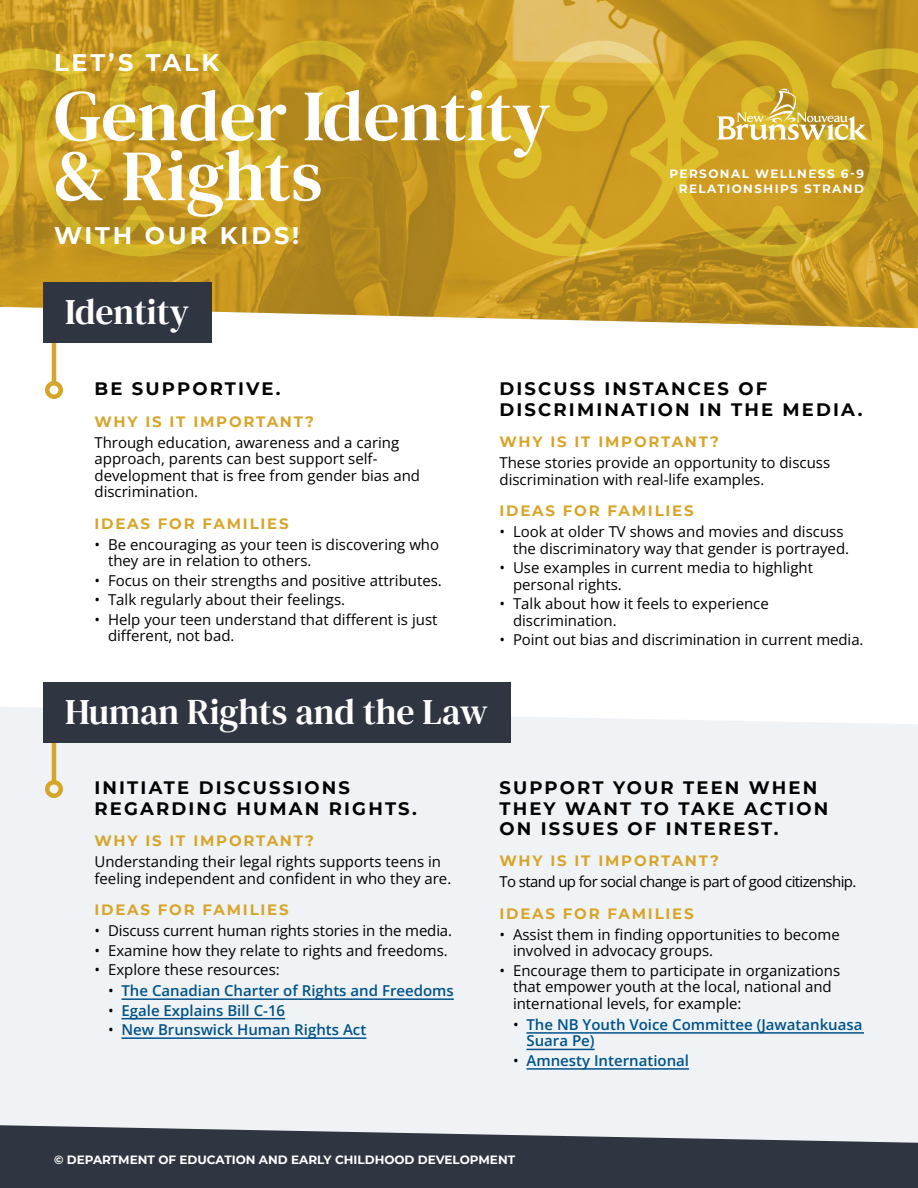
<style>
.page{position:relative;width:918px;height:1188px;background:#fff}
.page>*{position:absolute;margin:0;border:0;box-sizing:border-box;transform-origin:0 0}
.t1{font:72px/60px "DM Serif Text";color:#fff}
.t2{font:36px "DM Serif Text";color:#fff}
.t3{font:700 24px "Montserrat";letter-spacing:.12em;color:#fff}
.t4{font:700 18px/20.2px "Montserrat";letter-spacing:.12em;color:#000}
.t5{font:15px/16.5px "Open Sans";color:#000}
.t6{font:600 15px/16.5px "Open Sans";color:#005289}
.t7{font:700 15px "Montserrat";letter-spacing:.12em;color:#d7a52a}
.t8{font:15px "Open Sans";letter-spacing:-.04em;color:#000}
.t9{font:700 12px "Montserrat";color:#fff}
.t10{font:700 12px/14.4px "Montserrat";letter-spacing:.12em;color:#fff;text-align:right}
.s1{font-weight:400;color:#000}
</style>
<div class="page">
<div style="left:0;top:707px;width:918px;height:418px;background:#f0f3f5"></div>
<img style="left:0;top:0;width:918px;height:328px">
<svg style="left:0;top:30px;width:918px;height:228px;background:#c79d24"></svg>
<hr style="left:52px;top:328px;width:4px;height:62px;background:#d7a52a">
<svg style="left:47px;top:383px;width:14px;height:14px"></svg>
<div style="left:45px;top:381px;width:18px;height:18px;border:4px solid #d7a52a;border-radius:50%"></div>
<svg style="left:0;top:1125px;width:918px;height:63px;background:#4b505a"></svg>
<div style="left:43px;top:282px;width:169px;height:60px;background:#303641"></div>
<svg style="left:717px;top:89px;width:150px;height:51px;background:#d6b551"></svg>
<hr style="left:52px;top:718px;width:4px;height:71px;background:#d7a52a">
<hr style="left:122px;top:998px;width:332px;height:2px;background:#005289">
<hr style="left:122px;top:1018px;width:163px;height:1px;background:#005289">
<hr style="left:122px;top:1037px;width:244px;height:2px;background:#005289">
<hr style="left:526px;top:1032px;width:338px;height:2px;background:#005289">
<hr style="left:526px;top:1049px;width:69px;height:1px;background:#005289">
<hr style="left:526px;top:1068px;width:163px;height:2px;background:#005289">
<svg style="left:47px;top:782px;width:14px;height:14px"></svg>
<div style="left:45px;top:780px;width:18px;height:18px;border:4px solid #d7a52a;border-radius:50%"></div>
<div style="left:43px;top:682px;width:467px;height:61px;background:#303641"></div>
<h3 class="t3" style="left:54px;top:45px;width:167px">LET’S TALK</h3>
<h1 class="t1" style="left:54px;top:87px;width:498px">Gender Identity &amp; Rights</h1>
<h3 class="t3" style="left:54px;top:218px;width:247px">WITH OUR KIDS!</h3>
<h2 class="t2" style="left:65px;top:291px;width:125px">Identity</h2>
<p class="t10" style="left:669px;top:166px;width:196px">PERSONAL WELLNESS 6-9<br>RELATIONSHIPS STRAND</p>
<p class="t4" style="left:94px;top:378px;width:188px">BE SUPPORTIVE.</p>
<p class="t7" style="left:94px;top:411px;width:221px">WHY IS IT IMPORTANT?</p>
<p class="t5" style="left:94px;top:434px;width:327px">Through education, awareness and a caring approach, parents can best support self&shy;development that is free from gender bias and discrimination.</p>
<p class="t7" style="left:94px;top:513px;width:196px">IDEAS FOR FAMILIES</p>
<p class="t5" style="left:108px;top:536px;width:333px;text-indent:-14px">• Be encouraging as your teen is discovering who they are in relation to others.</p>
<p class="t5" style="left:94px;top:572px;width:349px">• Focus on their strengths and positive attributes.</p>
<p class="t5" style="left:94px;top:591px;width:252px">• Talk regularly about their feelings.</p>
<p class="t5" style="left:108px;top:611px;width:331px;text-indent:-14px">• Help your teen understand that different is just different, not bad.</p>
<p class="t4" style="left:500px;top:378px;width:365px">DISCUSS INSTANCES OF<br>DISCRIMINATION IN THE MEDIA.</p>
<p class="t7" style="left:500px;top:431px;width:221px">WHY IS IT IMPORTANT?</p>
<p class="t5" style="left:500px;top:454px;width:332px">These stories provide an opportunity to discuss discrimination with real-life examples.</p>
<p class="t7" style="left:500px;top:500px;width:196px">IDEAS FOR FAMILIES</p>
<p class="t5" style="left:513px;top:523px;width:338px;text-indent:-14px">• Look at older TV shows and movies and discuss the discriminatory way that gender is portrayed.</p>
<p class="t5" style="left:513px;top:559px;width:302px;text-indent:-14px">• Use examples in current media to highlight personal rights.</p>
<p class="t5" style="left:513px;top:595px;width:257px;text-indent:-14px">• Talk about how it feels to experience discrimination.</p>
<p class="t5" style="left:500px;top:631px;width:366px">• Point out bias and discrimination in current media.</p>
<h2 class="t2" style="left:65px;top:691px;width:424px">Human Rights and the Law</h2>
<p class="t4" style="left:94px;top:777px;width:324px">INITIATE DISCUSSIONS<br>REGARDING HUMAN RIGHTS.</p>
<p class="t7" style="left:94px;top:830px;width:221px">WHY IS IT IMPORTANT?</p>
<p class="t5" style="left:94px;top:853px;width:358px">Understanding their legal rights supports teens in feeling independent and confident in who they are.</p>
<p class="t7" style="left:94px;top:899px;width:196px">IDEAS FOR FAMILIES</p>
<p class="t5" style="left:94px;top:922px;width:359px">• Discuss current human rights stories in the media.</p>
<p class="t5" style="left:94px;top:942px;width:355px">• Examine how they relate to rights and freedoms.</p>
<p class="t5" style="left:94px;top:961px;width:187px">• Explore these resources:</p>
<p class="t6" style="left:108px;top:982px;width:347px"><span class="s1">•</span> The Canadian Charter of Rights and Freedoms</p>
<p class="t6" style="left:108px;top:1002px;width:179px"><span class="s1">•</span> Egale Explains Bill C-16</p>
<p class="t6" style="left:108px;top:1021px;width:260px"><span class="s1">•</span> New Brunswick Human Rights Act</p>
<p class="t4" style="left:500px;top:777px;width:330px">SUPPORT YOUR TEEN WHEN<br>THEY WANT TO TAKE ACTION<br>ON ISSUES OF INTEREST.</p>
<p class="t7" style="left:500px;top:850px;width:221px">WHY IS IT IMPORTANT?</p>
<p class="t8" style="left:500px;top:872px;width:358px">To stand up for social change is part of good citizenship.</p>
<p class="t7" style="left:500px;top:903px;width:196px">IDEAS FOR FAMILIES</p>
<p class="t5" style="left:513px;top:926px;width:328px;text-indent:-14px">• Assist them in finding opportunities to become involved in advocacy groups.</p>
<p class="t5" style="left:513px;top:962px;width:329px;text-indent:-14px">• Encourage them to participate in organizations that empower youth at the local, national and international levels, for example:</p>
<p class="t6" style="left:526px;top:1016px;width:338px;text-indent:-14px"><span class="s1">•</span> The NB Youth Voice Committee (Jawatankuasa<br>Suara Pe)</p>
<p class="t6" style="left:513px;top:1052px;width:178px"><span class="s1">•</span> Amnesty International</p>
<p class="t9" style="left:54px;top:1151px;width:463px">© DEPARTMENT OF EDUCATION AND EARLY CHILDHOOD DEVELOPMENT</p>
</div>
